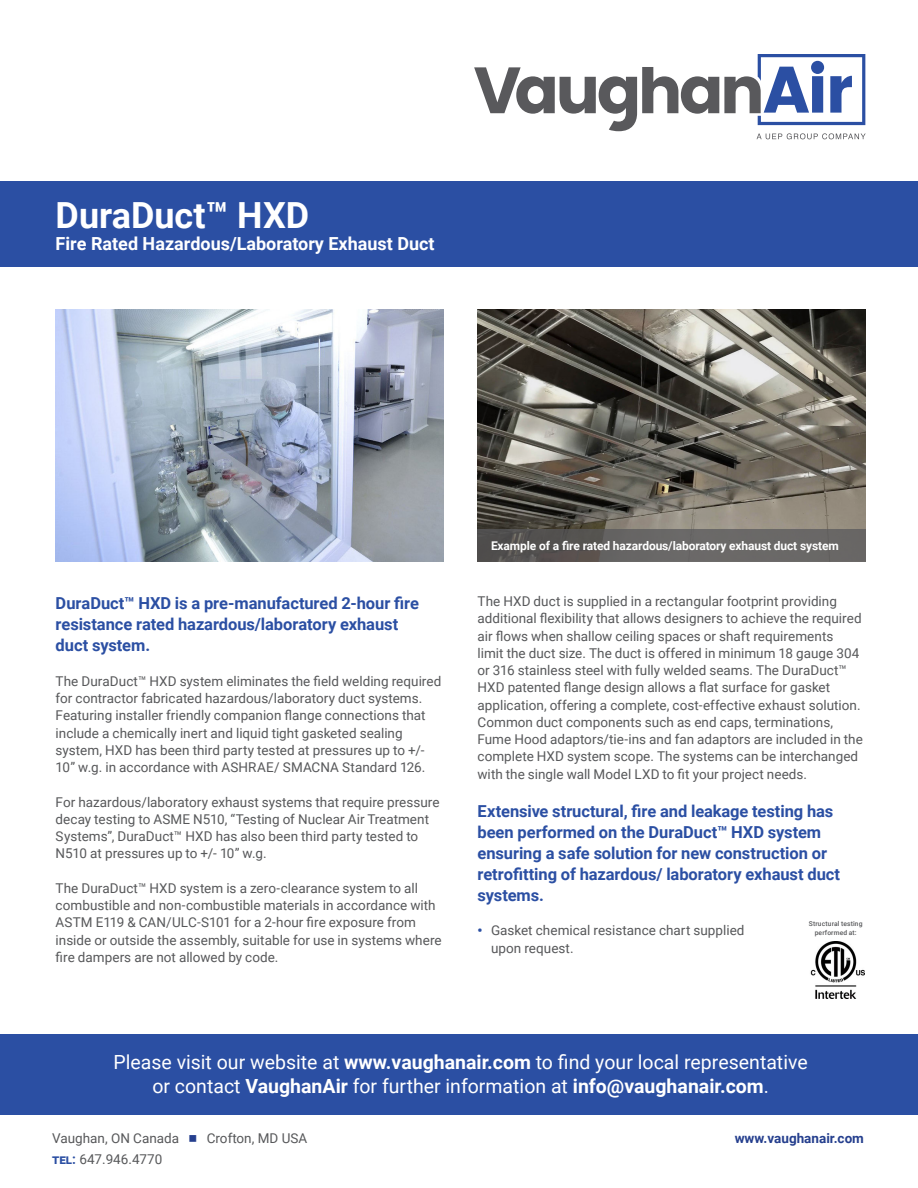
<style>
.page{position:relative;width:918px;height:1188px;background:#fff}
.page>*{position:absolute;margin:0;border:0;box-sizing:border-box;transform-origin:0 0}
.t1{font:700 36px "Roboto";color:#fff}
.t2{font:19.5px/24px "Roboto";color:#fff;text-align:center}
.t3{font:700 18px "Roboto";color:#fff}
.t4{font:700 16.5px/21px "Roboto";letter-spacing:-.005em;color:#2b4fa3}
.t5{font:13.5px/17.2px "Roboto";color:#57585a}
.t6{font:700 13.5px "Roboto";color:#253f8e}
.t7{font:700 12px "Roboto";letter-spacing:-.01em;color:#fff}
.t8{font:500 6.75px/8.7px "Roboto";letter-spacing:.015em;color:#57585a;text-align:center}
.s1{font-weight:900;color:#2b4fa3}
.s2{font-weight:700}
.s3{font-weight:700;color:#2b4fa3}
</style>
<div class="page">
<div style="left:0;top:181px;width:918px;height:86px;background:#2b4fa3"></div>
<img style="left:56px;top:310px;width:388px;height:251px">
<img style="left:478px;top:310px;width:388px;height:219px">
<svg style="left:474px;top:54px;width:392px;height:85px"></svg>
<div style="left:0;top:1034px;width:918px;height:81px;background:#2b4fa3"></div>
<div style="left:478px;top:529px;width:388px;height:32px;background:linear-gradient(to right,#545150,#716f6e)"></div>
<img style="left:810px;top:942px;width:54px;height:56px">
<p class="t1" style="left:56px;top:190px;width:255px">DuraDuct™ HXD</p>
<p class="t3" style="left:56px;top:230px;width:381px">Fire Rated Hazardous/Laboratory Exhaust Duct</p>
<p class="t4" style="left:56px;top:592px;width:365px">DuraDuct™ HXD is a pre-manufactured 2-hour fire resistance rated hazardous/laboratory exhaust duct system.</p>
<p class="t5" style="left:56px;top:672px;width:387px">The DuraDuct™ HXD system eliminates the field welding required for contractor fabricated hazardous/laboratory duct systems.<br>Featuring installer friendly companion flange connections that include a chemically inert and liquid tight gasketed sealing system, HXD has been third party tested at pressures up to +/- 10” w.g. in accordance with ASHRAE/ SMACNA Standard 126.</p>
<p class="t5" style="left:56px;top:793px;width:385px">For hazardous/laboratory exhaust systems that require pressure decay testing to ASME N510, “Testing of Nuclear Air Treatment Systems”, DuraDuct™ HXD has also been third party tested to N510 at pressures up to +/- 10” w.g.</p>
<p class="t5" style="left:56px;top:879px;width:388px">The DuraDuct™ HXD system is a zero-clearance system to all combustible and non-combustible materials in accordance with ASTM E119 &amp; CAN/ULC-S101 for a 2-hour fire exposure from inside or outside the assembly, suitable for use in systems where fire dampers are not allowed by code.</p>
<p class="t7" style="left:491px;top:537px;width:349px">Example of a fire rated hazardous/laboratory exhaust duct system</p>
<p class="t5" style="left:478px;top:592px;width:387px">The HXD duct is supplied in a rectangular footprint providing additional flexibility that allows designers to achieve the required air flows when shallow ceiling spaces or shaft requirements<br>limit the duct size. The duct is offered in minimum 18 gauge 304 or 316 stainless steel with fully welded seams. The DuraDuct™ HXD patented flange design allows a flat surface for gasket application, offering a complete, cost-effective exhaust solution.<br>Common duct components such as end caps, terminations, Fume Hood adaptors/tie-ins and fan adaptors are included in the complete HXD system scope. The systems can be interchanged with the single wall Model LXD to fit your project needs.</p>
<p class="t4" style="left:478px;top:800px;width:364px">Extensive structural, fire and leakage testing has been performed on the DuraDuct™ HXD system ensuring a safe solution for new construction or retrofitting of hazardous/ laboratory exhaust duct systems.</p>
<p class="t5" style="left:491px;top:921px;width:255px;text-indent:-14px"><span class="s1">•</span> Gasket chemical resistance chart supplied upon request.</p>
<p class="t8" style="left:809px;top:919px;width:55px">Structural testing performed at:</p>
<p class="t2" style="left:113px;top:1050px;width:696px">Please visit our website at <span class="s2">www.vaughanair.com</span> to find your local representative or contact <span class="s2">VaughanAir</span> for further information at <span class="s2">info@vaughanair.com</span>.</p>
<p class="t5" style="left:52px;top:1129px;width:129px">Vaughan, ON Canada</p>
<p class="t5" style="left:207px;top:1129px;width:102px">Crofton, MD USA</p>
<p class="t6" style="left:735px;top:1128px;width:131px">www.vaughanair.com</p>
<p class="t5" style="left:52px;top:1150px;width:112px"><span class="s3">tel:</span> 647.946.4770</p>
</div>
